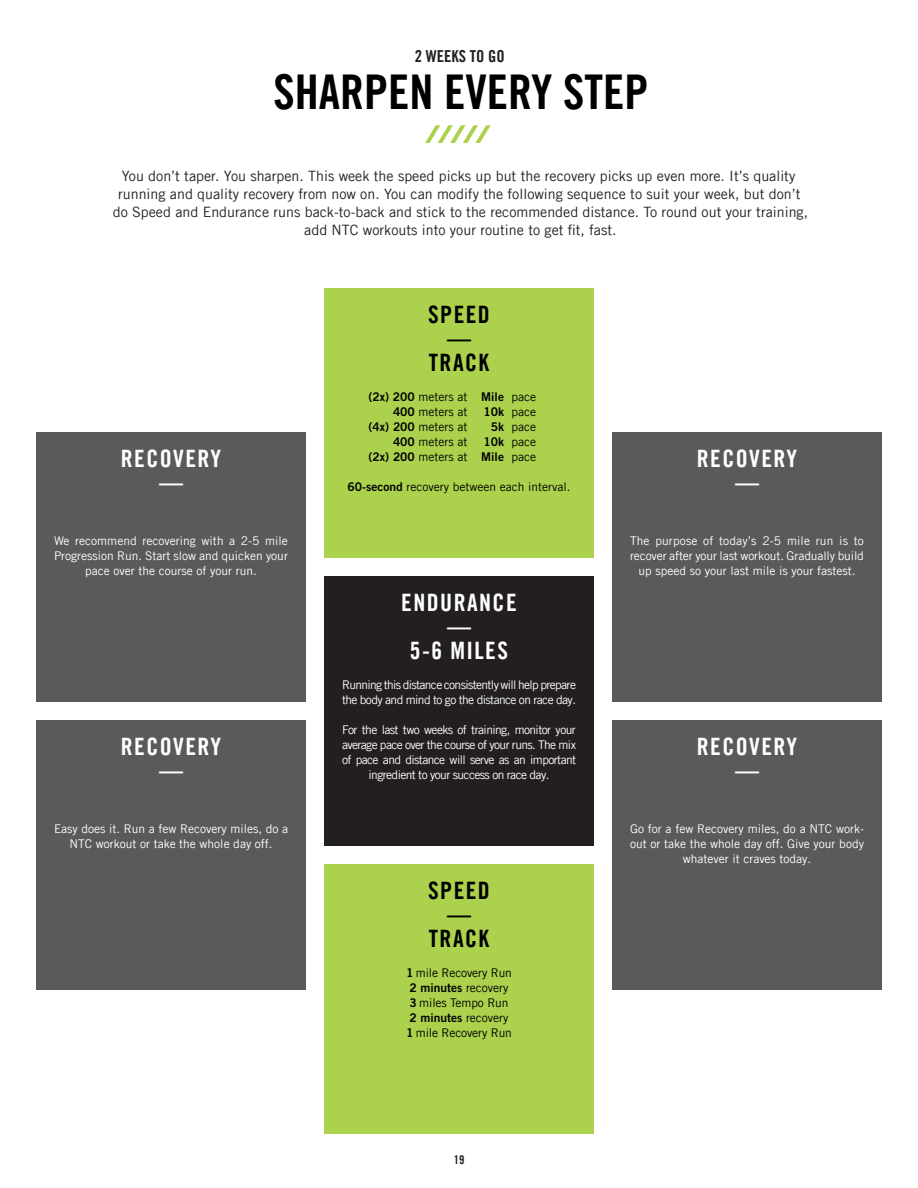
<style>
.page{position:relative;width:918px;height:1188px;background:#fff}
.page>*{position:absolute;margin:0;border:0;box-sizing:border-box;transform-origin:0 0}
.t1{font:700 condensed 48px "Trade Gothicfor Nike 365";color:#000}
.t2{font:700 condensed 24px/24px "Trade Gothicfor Nike 365";letter-spacing:.06em;color:#fff;text-align:center}
.t3{font:700 condensed 24px/24px "Trade Gothicfor Nike 365";letter-spacing:.06em;color:#000;text-align:center}
.t4{font:700 condensed 16.5px "Trade Gothicfor Nike 365";color:#231f20}
.t5{font:14.25px/18px "Trade Gothicfor Nike 365";color:#231f20;text-align:center}
.t6{font:12px/15px "Trade Gothicfor Nike 365";color:#fff;text-align:center}
.t7{font:12px/15px "Trade Gothicfor Nike 365";letter-spacing:-.05em;color:#fff}
.t8{font:12px/15px "Trade Gothicfor Nike 365";color:#000}
.t9{font:12px "Trade Gothic LT Std Bd 2";color:#000}
.t10{font:700 condensed 12px "Trade Gothicfor Nike 365";color:#231f20}
.s1{font-family:"Trade Gothic LT Std Bd 2"}
.s2{font-family:"Trade Gothicfor Nike 365"}
</style>
<div class="page">
<div style="left:324px;top:864px;width:270px;height:270px;background:#acd14d"></div>
<div style="left:324px;top:288px;width:270px;height:270px;background:#acd14d"></div>
<div style="left:36px;top:432px;width:270px;height:270px;background:#5a5a5a"></div>
<div style="left:612px;top:432px;width:270px;height:270px;background:#5a5a5a"></div>
<div style="left:612px;top:720px;width:270px;height:270px;background:#5a5a5a"></div>
<div style="left:36px;top:720px;width:270px;height:270px;background:#5a5a5a"></div>
<div style="left:324px;top:576px;width:270px;height:270px;background:#231f20"></div>
<svg style="left:425px;top:125px;width:66px;height:18px"></svg>
<h3 class="t4" style="left:415px;top:46px;width:91px">2 WEEKS TO GO</h3>
<h1 class="t1" style="left:274px;top:62px;width:376px">SHARPEN EVERY STEP</h1>
<p class="t5" style="left:113px;top:167px;width:697px">You don’t taper. You sharpen. This week the speed picks up but the recovery picks up even more. It’s quality running and quality recovery from now on. You can modify the following sequence to suit your week, but don’t do Speed and Endurance runs back-to-back and stick to the recommended distance. To round out your training, add NTC workouts into your routine to get fit, fast.</p>
<h2 class="t2" style="left:121px;top:446px;width:102px">RECOVERY —</h2>
<p class="t6" style="left:54px;top:533px;width:235px">We recommend recovering with a 2-5 mile<br>Progression Run. Start slow and quicken your pace over the course of your run.</p>
<h2 class="t2" style="left:121px;top:735px;width:102px">RECOVERY —</h2>
<p class="t6" style="left:54px;top:821px;width:236px">Easy does it. Run a few Recovery miles, do a<br>NTC workout or take the whole day off.</p>
<h2 class="t3" style="left:428px;top:303px;width:63px">SPEED —<br>TRACK</h2>
<p class="t8" style="left:393px;top:389px;width:145px;text-indent:-24px"><span class="s1">(2x) 200</span> meters at <span class="s1">Mile</span> pace<br><span class="s1">400</span> meters at</p>
<p class="t8" style="left:483px;top:404px;width:54px"><span class="s1">10k</span> pace</p>
<p class="t8" style="left:369px;top:419px;width:100px"><span class="s1">(4x) 200</span> meters at</p>
<p class="t8" style="left:491px;top:419px;width:47px"><span class="s1">5k</span> pace</p>
<p class="t8" style="left:393px;top:434px;width:76px"><span class="s1">400</span> meters at</p>
<p class="t8" style="left:369px;top:434px;width:169px;text-align:right"><span class="s1">10k</span> pace<br><span class="s1">(2x) 200</span> meters at <span class="s1">Mile</span> pace</p>
<p class="t8" style="left:348px;top:479px;width:224px"><span class="s1">60-second</span> recovery between each interval.</p>
<h2 class="t2" style="left:401px;top:591px;width:117px">ENDURANCE —<br>5-6 MILES</h2>
<p class="t7" style="left:342px;top:677px;width:236px">Running this distance consistently will help prepare the body and mind to go the distance on race day.</p>
<p class="t7" style="left:342px;top:722px;width:236px;text-align:center">For the last two weeks of training, monitor your average pace over the course of your runs. The mix of pace and distance will serve as an important ingredient to your success on race day.</p>
<h2 class="t3" style="left:428px;top:879px;width:63px">SPEED —<br>TRACK</h2>
<p class="t8" style="left:406px;top:965px;width:107px"><span class="s1">1</span> mile Recovery Run</p>
<p class="t9" style="left:409px;top:981px;width:101px">2 minutes <span class="s2">recovery</span></p>
<p class="t8" style="left:410px;top:995px;width:100px"><span class="s1">3</span> miles Tempo Run</p>
<p class="t9" style="left:409px;top:1011px;width:101px">2 minutes <span class="s2">recovery</span></p>
<p class="t8" style="left:406px;top:1025px;width:107px"><span class="s1">1</span> mile Recovery Run</p>
<p class="t10" style="left:454px;top:1153px;width:12px">19</p>
<h2 class="t2" style="left:697px;top:447px;width:102px">RECOVERY —</h2>
<p class="t6" style="left:630px;top:533px;width:236px">The purpose of today’s 2-5 mile run is to recover after your last workout. Gradually build up speed so your last mile is your fastest.</p>
<h2 class="t2" style="left:697px;top:734px;width:102px">RECOVERY —</h2>
<p class="t6" style="left:630px;top:821px;width:236px">Go for a few Recovery miles, do a NTC work&shy;out or take the whole day off. Give your body whatever it craves today.</p>
</div>
